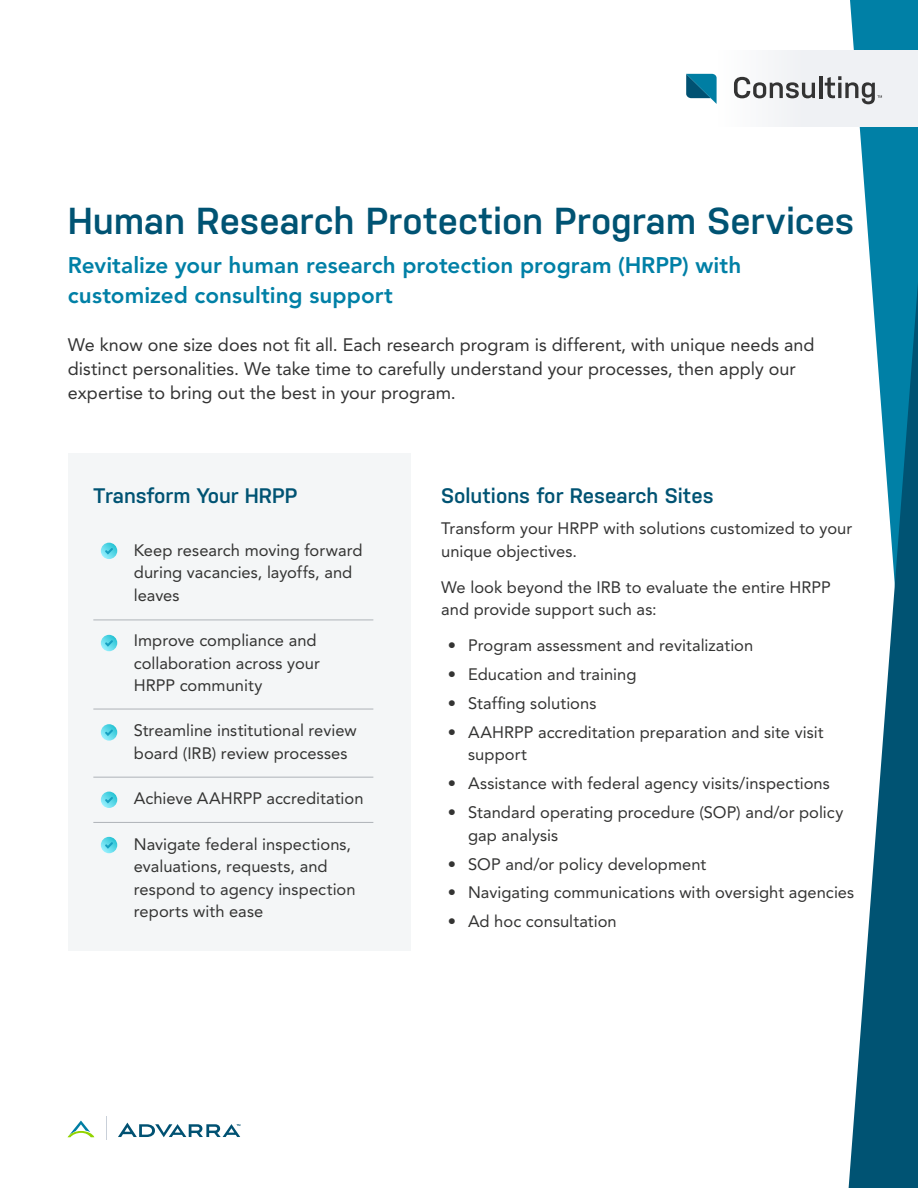
<style>
.page{position:relative;width:918px;height:1188px;background:#fff}
.page>*{position:absolute;margin:0;border:0;box-sizing:border-box;transform-origin:0 0}
.t1{font:600 37.5px "Nudista";color:#005373}
.t2{font:800 22.5px/30px "Avenir LT Std";color:#0080a6}
.t3{font:600 21px "Nudista";color:#005373}
.t4{font:18px/24px "Avenir LT Std";color:#333}
.t5{font:16.5px/22.5px "Avenir LT Std";letter-spacing:.005em;color:#343433}
.t6{font:16.5px/22.5px "Avenir LT Std";letter-spacing:.005em;color:#333}
</style>
<div class="page">
<div style="left:850px;top:0;width:68px;height:28px;background:#0080a6"></div>
<svg style="left:848px;top:28px;width:70px;height:1160px"></svg>
<div style="left:718px;top:50px;width:200px;height:77px;background:#eff1f4"></div>
<svg style="left:106px;top:1116px;width:1px;height:24px"></svg>
<svg style="left:68px;top:1121px;width:26px;height:17px"></svg>
<svg style="left:118px;top:1123px;width:122px;height:14px"></svg>
<div style="left:68px;top:454px;width:343px;height:497px;background:#f4f6f7"></div>
<svg style="left:101px;top:543px;width:16px;height:16px"></svg>
<svg style="left:105px;top:548px;width:8px;height:7px"></svg>
<svg style="left:101px;top:635px;width:16px;height:16px"></svg>
<svg style="left:105px;top:640px;width:8px;height:7px"></svg>
<svg style="left:101px;top:724px;width:16px;height:17px"></svg>
<svg style="left:105px;top:730px;width:8px;height:6px"></svg>
<svg style="left:101px;top:792px;width:16px;height:16px"></svg>
<svg style="left:105px;top:797px;width:8px;height:6px"></svg>
<svg style="left:101px;top:837px;width:16px;height:16px"></svg>
<svg style="left:105px;top:842px;width:8px;height:7px"></svg>
<hr style="left:93px;top:620px;width:280px;height:1px;background:#aeb3b8">
<hr style="left:93px;top:822px;width:280px;height:1px;background:#aeb3b8">
<hr style="left:93px;top:777px;width:280px;height:1px;background:#aeb3b8">
<hr style="left:93px;top:709px;width:280px;height:1px;background:#aeb3b8">
<svg style="left:686px;top:74px;width:31px;height:30px"></svg>
<svg style="left:734px;top:77px;width:81px;height:21px"></svg>
<hr style="left:819px;top:76px;width:3px;height:22px;background:#333">
<svg style="left:825px;top:76px;width:57px;height:28px"></svg>
<h1 class="t1" style="left:68px;top:200px;width:788px">Human Research Protection Program Services</h1>
<h2 class="t2" style="left:68px;top:250px;width:675px">Revitalize your human research protection program (HRPP) with customized consulting support</h2>
<p class="t4" style="left:68px;top:333px;width:748px">We know one size does not fit all. Each research program is different, with unique needs and distinct personalities. We take time to carefully understand your processes, then apply our expertise to bring out the best in your program.</p>
<p class="t3" style="left:93px;top:484px;width:205px">Transform Your HRPP</p>
<p class="t5" style="left:134px;top:539px;width:230px">Keep research moving forward during vacancies, layoffs, and leaves</p>
<p class="t5" style="left:134px;top:629px;width:188px">Improve compliance and collaboration across your<br>HRPP community</p>
<p class="t5" style="left:134px;top:720px;width:224px">Streamline institutional review board (IRB) review processes</p>
<p class="t5" style="left:134px;top:788px;width:231px">Achieve AAHRPP accreditation</p>
<p class="t5" style="left:134px;top:833px;width:223px">Navigate federal inspections, evaluations, requests, and respond to agency inspection reports with ease</p>
<p class="t3" style="left:441px;top:484px;width:274px">Solutions for Research Sites</p>
<p class="t6" style="left:441px;top:517px;width:413px">Transform your HRPP with solutions customized to your unique objectives.</p>
<p class="t6" style="left:441px;top:576px;width:391px">We look beyond the IRB to evaluate the entire HRPP and provide support such as:</p>
<p class="t5" style="left:448px;top:635px;width:307px">• Program assessment and revitalization</p>
<p class="t5" style="left:448px;top:663px;width:190px">• Education and training</p>
<p class="t5" style="left:448px;top:692px;width:150px">• Staffing solutions</p>
<p class="t5" style="left:468px;top:721px;width:357px;text-indent:-20px">• AAHRPP accreditation preparation and site visit support</p>
<p class="t5" style="left:448px;top:773px;width:384px">• Assistance with federal agency visits/inspections</p>
<p class="t5" style="left:468px;top:801px;width:377px;text-indent:-20px">• Standard operating procedure (SOP) and/or policy gap analysis</p>
<p class="t5" style="left:448px;top:853px;width:260px">• SOP and/or policy development</p>
<p class="t5" style="left:448px;top:882px;width:408px">• Navigating communications with oversight agencies</p>
<p class="t5" style="left:448px;top:911px;width:170px">• Ad hoc consultation</p>
</div>
